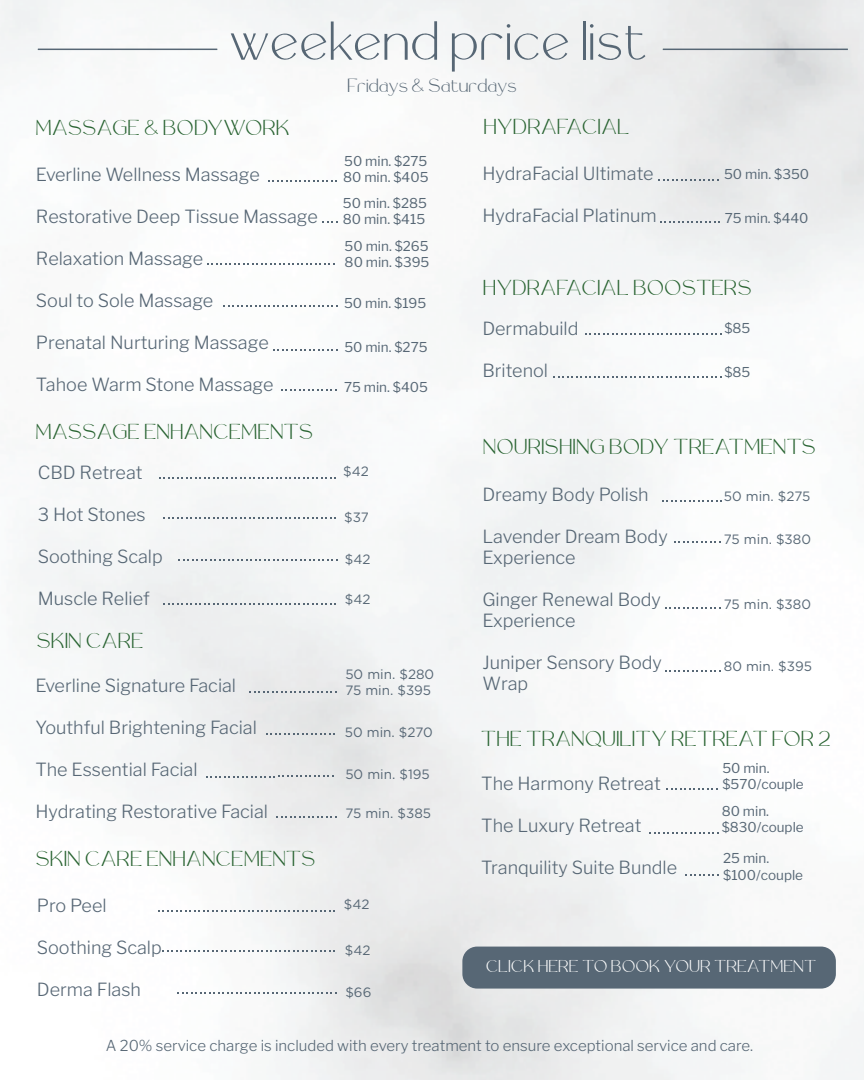
<style>
.page{position:relative;width:864px;height:1080px;background:#fff}
.page>*{position:absolute;margin:0;border:0;box-sizing:border-box;transform-origin:0 0}
.t1{font:56.85px "Rollgates Luxury";color:#576775}
.t2{font:22.5px "Rollgates Luxury";color:#286331}
.t3{font:19.8px "Rollgates Luxury";letter-spacing:-.005em;color:#576775}
.t4{font:300 18px/21px "Libre Franklin";color:#576775}
.t5{font:17.85px "Rollgates Luxury";color:#fff}
.t6{font:300 15px "Libre Franklin";color:#576775}
.t7{font:13.5px/16.2px "Libre Franklin";color:#576775}
.t8{font:13.5px/16.2px "Gotham";color:#576775}
</style>
<div class="page">
<img style="left:0;top:0;width:864px;height:1080px">
<hr style="left:38px;top:49px;width:179px;height:1px;background:#576775">
<hr style="left:663px;top:49px;width:185px;height:1px;background:#576775">
<svg style="left:322px;top:221px;width:15px;height:2px"></svg>
<svg style="left:273px;top:349px;width:64px;height:1px"></svg>
<svg style="left:281px;top:389px;width:55px;height:2px"></svg>
<svg style="left:223px;top:305px;width:114px;height:2px"></svg>
<svg style="left:268px;top:180px;width:69px;height:1px"></svg>
<svg style="left:207px;top:263px;width:127px;height:2px"></svg>
<svg style="left:662px;top:500px;width:60px;height:2px"></svg>
<svg style="left:665px;top:670px;width:55px;height:1px"></svg>
<svg style="left:665px;top:607px;width:55px;height:1px"></svg>
<svg style="left:658px;top:179px;width:60px;height:2px"></svg>
<svg style="left:660px;top:221px;width:60px;height:2px"></svg>
<svg style="left:585px;top:333px;width:136px;height:2px"></svg>
<svg style="left:553px;top:377px;width:168px;height:1px"></svg>
<svg style="left:674px;top:541px;width:46px;height:1px"></svg>
<svg style="left:158px;top:910px;width:177px;height:1px"></svg>
<svg style="left:162px;top:950px;width:173px;height:2px"></svg>
<svg style="left:177px;top:992px;width:159px;height:2px"></svg>
<svg style="left:159px;top:477px;width:177px;height:1px"></svg>
<svg style="left:163px;top:517px;width:173px;height:2px"></svg>
<svg style="left:178px;top:559px;width:159px;height:2px"></svg>
<svg style="left:163px;top:603px;width:173px;height:1px"></svg>
<svg style="left:249px;top:692px;width:87px;height:1px"></svg>
<svg style="left:266px;top:734px;width:69px;height:1px"></svg>
<svg style="left:276px;top:816px;width:60px;height:2px"></svg>
<svg style="left:206px;top:776px;width:127px;height:1px"></svg>
<svg style="left:650px;top:832px;width:69px;height:1px"></svg>
<svg style="left:666px;top:788px;width:51px;height:2px"></svg>
<svg style="left:686px;top:874px;width:33px;height:1px"></svg>
<div style="left:462px;top:947px;width:374px;height:42px;background:#576775;border-radius:15px"></div>
<h1 class="t1" style="left:229px;top:11px;width:421px">weekend price list</h1>
<p class="t3" style="left:347px;top:75px;width:171px">Fridays &amp; Saturdays</p>
<p class="t2" style="left:35px;top:116px;width:256px">MASSAGE &amp; BODYWORK</p>
<p class="t4" style="left:36px;top:164px;width:225px">Everline Wellness Massage</p>
<p class="t4" style="left:36px;top:206px;width:284px">Restorative Deep Tissue Massage</p>
<p class="t4" style="left:36px;top:248px;width:169px">Relaxation Massage</p>
<p class="t4" style="left:36px;top:290px;width:179px">Soul to Sole Massage</p>
<p class="t4" style="left:36px;top:332px;width:234px">Prenatal Nurturing Massage</p>
<p class="t4" style="left:36px;top:374px;width:239px">Tahoe Warm Stone Massage</p>
<p class="t2" style="left:483px;top:115px;width:148px">HYDRAFACIAL</p>
<p class="t7" style="left:343px;top:153px;width:87px">50 min. $275<br>80 min. $405</p>
<p class="t7" style="left:343px;top:195px;width:86px">50 min. $285<br>80 min. $415</p>
<p class="t4" style="left:482px;top:163px;width:173px">HydraFacial Ultimate</p>
<p class="t4" style="left:482px;top:205px;width:176px">HydraFacial Platinum</p>
<p class="t7" style="left:724px;top:166px;width:87px">50 min. $350</p>
<p class="t7" style="left:725px;top:210px;width:85px">75 min. $440</p>
<p class="t7" style="left:345px;top:238px;width:86px">50 min. $265<br>80 min. $395</p>
<p class="t2" style="left:483px;top:276px;width:270px">HYDRAFACIAL BOOSTERS</p>
<p class="t4" style="left:482px;top:318px;width:98px">Dermabuild</p>
<p class="t4" style="left:482px;top:360px;width:67px">Britenol</p>
<p class="t7" style="left:344px;top:295px;width:84px">50 min. $195</p>
<p class="t7" style="left:724px;top:320px;width:28px">$85</p>
<p class="t7" style="left:724px;top:364px;width:28px">$85</p>
<p class="t7" style="left:344px;top:339px;width:85px">50 min. $275</p>
<p class="t7" style="left:344px;top:379px;width:85px">75 min. $405</p>
<p class="t2" style="left:35px;top:420px;width:279px">MASSAGE ENHANCEMENTS</p>
<p class="t4" style="left:38px;top:462px;width:106px">CBD Retreat</p>
<p class="t4" style="left:38px;top:504px;width:110px">3 Hot Stones</p>
<p class="t4" style="left:38px;top:546px;width:127px">Soothing Scalp</p>
<p class="t4" style="left:38px;top:588px;width:114px">Muscle Relief</p>
<p class="t2" style="left:36px;top:629px;width:109px">SKIN CARE</p>
<p class="t4" style="left:35px;top:675px;width:202px">Everline Signature Facial</p>
<p class="t4" style="left:35px;top:717px;width:223px">Youthful Brightening Facial</p>
<p class="t4" style="left:35px;top:759px;width:164px">The Essential Facial</p>
<p class="t4" style="left:35px;top:801px;width:234px">Hydrating Restorative Facial</p>
<p class="t2" style="left:35px;top:847px;width:282px">SKIN CARE ENHANCEMENTS</p>
<p class="t4" style="left:37px;top:895px;width:71px">Pro Peel</p>
<p class="t4" style="left:37px;top:937px;width:127px">Soothing Scalp</p>
<p class="t4" style="left:37px;top:979px;width:106px">Derma Flash</p>
<p class="t8" style="left:343px;top:463px;width:27px">$42</p>
<p class="t8" style="left:344px;top:509px;width:26px">$37</p>
<p class="t8" style="left:345px;top:551px;width:27px">$42</p>
<p class="t8" style="left:345px;top:591px;width:27px">$42</p>
<p class="t8" style="left:345px;top:666px;width:90px">50 min. $280<br>75 min. $395</p>
<p class="t8" style="left:345px;top:723px;width:89px">50 min. $270</p>
<p class="t8" style="left:345px;top:765px;width:86px">50 min. $195</p>
<p class="t8" style="left:345px;top:804px;width:87px">75 min. $385</p>
<p class="t8" style="left:344px;top:896px;width:27px">$42</p>
<p class="t8" style="left:345px;top:942px;width:27px">$42</p>
<p class="t8" style="left:345px;top:984px;width:28px">$66</p>
<p class="t2" style="left:483px;top:435px;width:335px">NOURISHING BODY TREATMENTS</p>
<p class="t4" style="left:482px;top:484px;width:168px">Dreamy Body Polish</p>
<p class="t4" style="left:482px;top:526px;width:187px">Lavender Dream Body<br>Experience</p>
<p class="t4" style="left:482px;top:589px;width:180px">Ginger Renewal Body<br>Experience</p>
<p class="t4" style="left:482px;top:652px;width:181px">Juniper Sensory Body<br>Wrap</p>
<p class="t8" style="left:724px;top:488px;width:88px">50 min. $275</p>
<p class="t8" style="left:724px;top:531px;width:89px">75 min. $380</p>
<p class="t8" style="left:724px;top:596px;width:89px">75 min. $380</p>
<p class="t8" style="left:724px;top:658px;width:89px">80 min. $395</p>
<p class="t2" style="left:481px;top:727px;width:351px">THE TRANQUILITY RETREAT FOR 2</p>
<p class="t4" style="left:481px;top:773px;width:181px">The Harmony Retreat</p>
<p class="t4" style="left:481px;top:815px;width:162px">The Luxury Retreat</p>
<p class="t4" style="left:481px;top:857px;width:197px">Tranquility Suite Bundle</p>
<p class="t7" style="left:722px;top:760px;width:83px">50 min. $570/couple</p>
<p class="t7" style="left:722px;top:803px;width:84px">80 min. $830/couple</p>
<p class="t7" style="left:723px;top:850px;width:81px">25 min. $100/couple</p>
<p class="t5" style="left:486px;top:957px;width:332px">CLICK HERE TO BOOK YOUR TREATMENT</p>
<p class="t6" style="left:106px;top:1037px;width:649px">A 20% service charge is included with every treatment to ensure exceptional service and care.</p>
</div>
